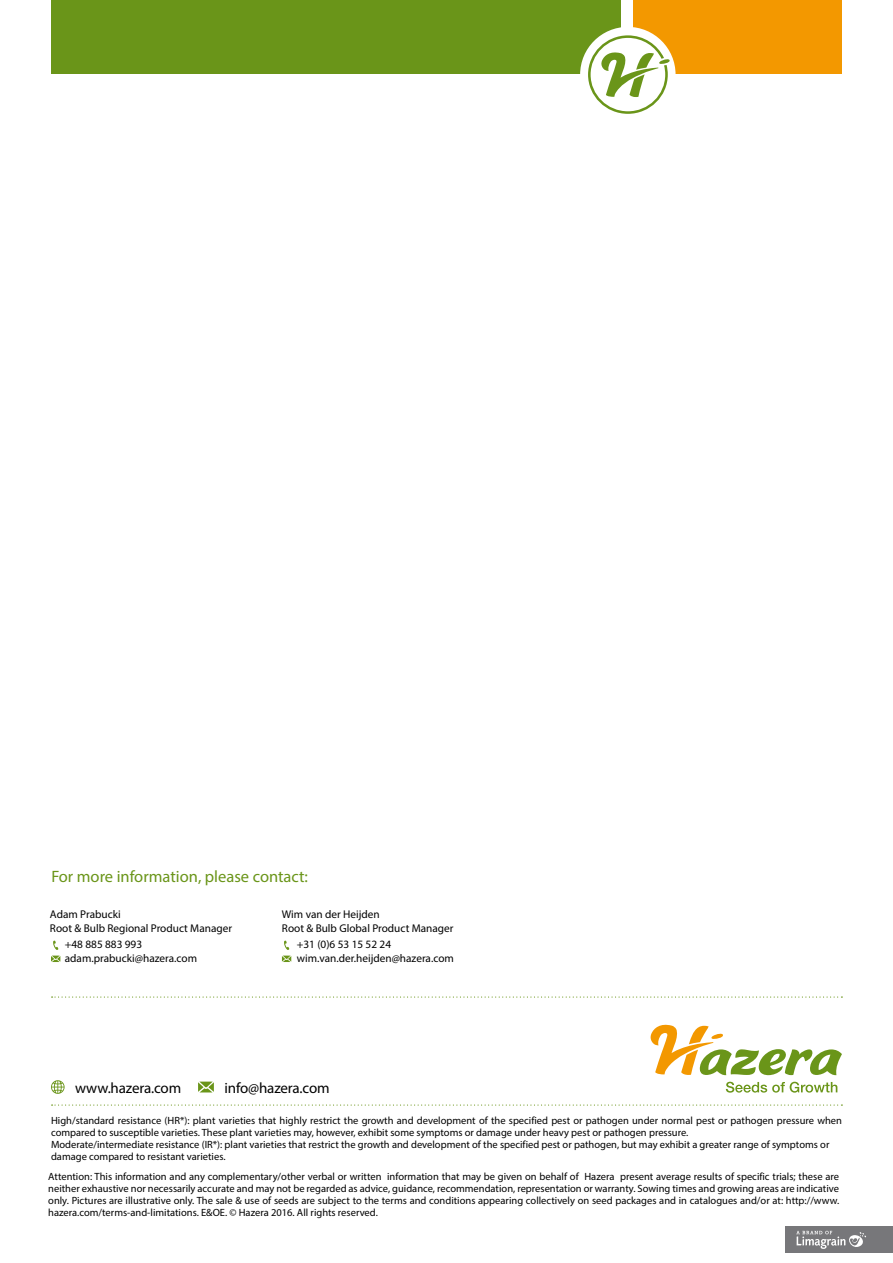
<style>
.page{position:relative;width:893px;height:1263px;background:#fff}
.page>*{position:absolute;margin:0;border:0;box-sizing:border-box;transform-origin:0 0}
.t1{font:16.5px "Myriad Pro";color:#6a9519}
.t2{font:15px "Myriad Pro";letter-spacing:-.01em;color:#000}
.t3{font:11.25px/13.5px "Myriad Pro";color:#000}
.t4{font:10.5px/12px "Myriad Pro";color:#000;text-align:justify}
</style>
<div class="page">
<div style="left:633px;top:0;width:209px;height:74px;background:#f39800"></div>
<div style="left:51px;top:0;width:569px;height:74px;background:#6a9519"></div>
<div style="left:580px;top:27px;width:96px;height:95px;background:#fff;border-radius:50%"></div>
<svg style="left:588px;top:35px;width:83px;height:79px"></svg>
<div style="left:785px;top:1226px;width:108px;height:27px;background:#77777a"></div>
<svg style="left:796px;top:1231px;width:70px;height:18px"></svg>
<svg style="left:52px;top:1104px;width:790px;height:2px"></svg>
<svg style="left:198px;top:1081px;width:16px;height:11px"></svg>
<svg style="left:51px;top:1080px;width:14px;height:14px"></svg>
<svg style="left:650px;top:1024px;width:192px;height:51px"></svg>
<svg style="left:726px;top:1082px;width:111px;height:11px"></svg>
<svg style="left:52px;top:996px;width:790px;height:2px"></svg>
<svg style="left:51px;top:940px;width:9px;height:22px"></svg>
<svg style="left:282px;top:940px;width:9px;height:22px"></svg>
<h1 class="t1" style="left:51px;top:866px;width:258px">For more information, please contact:</h1>
<p class="t3" style="left:50px;top:907px;width:184px">Adam Prabucki<br>Root &amp; Bulb Regional Product Manager</p>
<p class="t3" style="left:65px;top:937px;width:134px">+48 885 883 993 adam.prabucki@hazera.com</p>
<p class="t3" style="left:282px;top:907px;width:173px">Wim van der Heijden<br>Root &amp; Bulb Global Product Manager</p>
<p class="t3" style="left:297px;top:937px;width:159px">+31 (0)6 53 15 52 24 wim.van.der.heijden@hazera.com</p>
<h2 class="t2" style="left:75px;top:1079px;width:107px">www.hazera.com</h2>
<h2 class="t2" style="left:225px;top:1079px;width:107px">info@hazera.com</h2>
<p class="t4" style="left:51px;top:1114px;width:792px;text-align:left">High/standard resistance (HR*): plant varieties that highly restrict the growth and development of the specified pest or pathogen under normal pest or pathogen pressure when compared to susceptible varieties. These plant varieties may, however, exhibit some symptoms or damage under heavy pest or pathogen pressure.<br>Moderate/intermediate resistance (IR*): plant varieties that restrict the growth and development of the specified pest or pathogen, but may exhibit a greater range of symptoms or damage compared to resistant varieties.</p>
<p class="t4" style="left:48px;top:1170px;width:792px">Attention: This information and any complementary/other verbal or written information that may be given on behalf of Hazera present average results of specific trials; these are neither exhaustive nor necessarily accurate and may not be regarded as advice, guidance, recommendation, representation or warranty. Sowing times and growing areas are indicative only. Pictures are illustrative only. The sale &amp; use of seeds are subject to the terms and conditions appearing collectively on seed packages and in catalogues and/or at: http://www. hazera.com/terms-and-limitations. E&amp;OE. © Hazera 2016. All rights reserved.</p>
</div>
